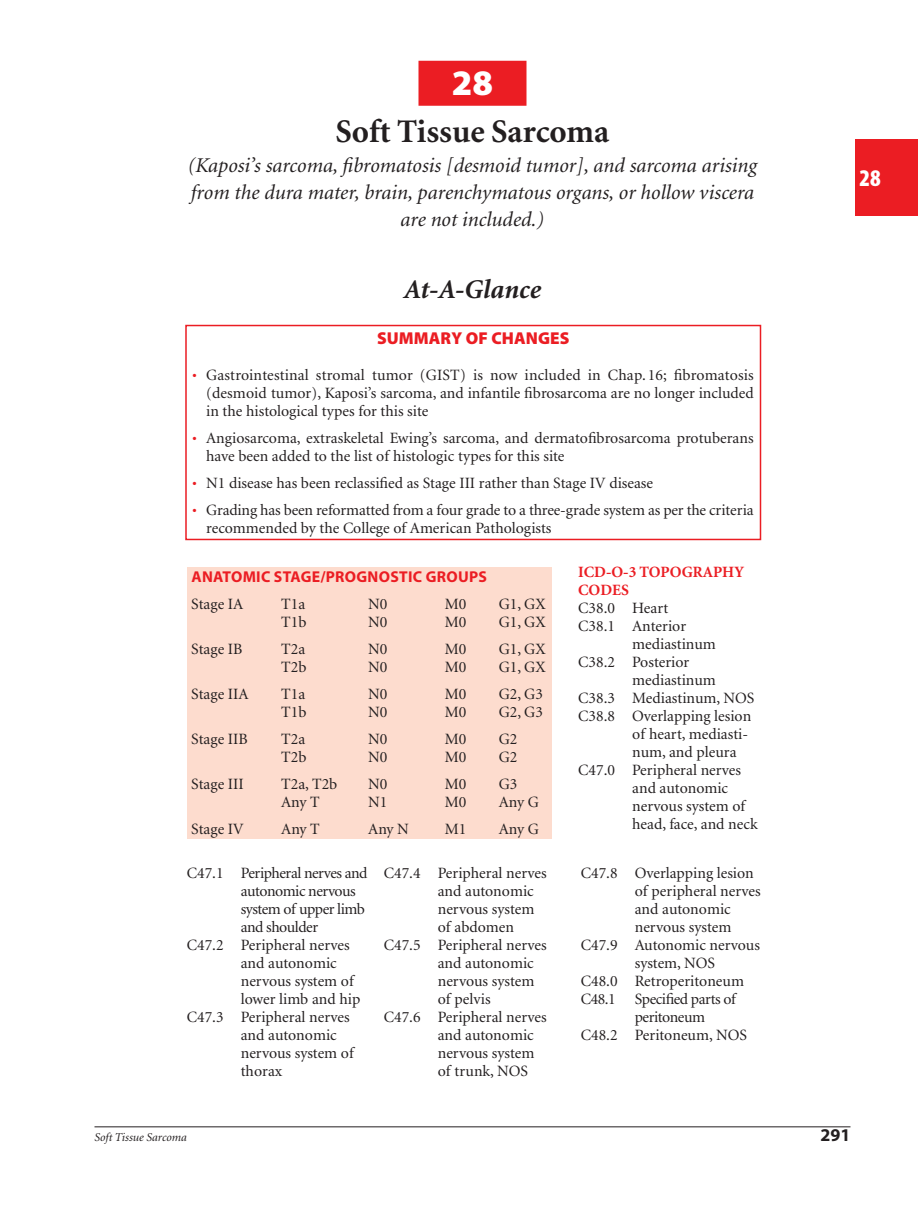
<style>
.page{position:relative;width:918px;height:1215px;background:#fff}
.page>*{position:absolute;margin:0;border:0;box-sizing:border-box;transform-origin:0 0}
.t1{font:900 36px "Myriad";color:#fff}
.t2{font:700 33px "Minion";color:#231f20}
.t3{font:italic 700 27px "Minion";color:#231f20}
.t4{font:900 condensed 24px "Myriad";color:#fff}
.t5{font:italic 21px/27px "Minion";color:#231f20;text-align:center}
.t6{font:700 18px "Myriad";color:#231f20}
.t7{font:900 17.25px "Myriad";letter-spacing:.005em;color:#eb1d23}
.t8{font:15.75px/18px "Minion";color:#231f20}
.t9{font:15.75px "Minion";letter-spacing:-.03em;color:#231f20}
.t10{font:700 15.75px/27px "Myriad Pro";letter-spacing:.02em;color:#eb1d23}
.t11{font:700 15.75px "Minion";color:#eb1d23}
.t12{font:italic 12px "Minion";color:#231f20}
.s1{font-family:"Minion";font-weight:400;color:#231f20}
</style>
<div class="page">
<hr style="left:94px;top:1126px;width:756px;height:1px;background:#231f20">
<div style="left:855px;top:140px;width:63px;height:76px;background:#eb1d23"></div>
<div style="left:418px;top:61px;width:108px;height:45px;background:#eb1d23"></div>
<div style="left:185px;top:325px;width:576px;height:215px;border:2px solid #eb1d23"></div>
<div style="left:187px;top:567px;width:364px;height:272px;background:#fddcce"></div>
<p class="t1" style="left:452px;top:69px;width:43px">28</p>
<p class="t2" style="left:336px;top:118px;width:275px">Soft Tissue Sarcoma</p>
<p class="t5" style="left:188px;top:153px;width:571px">(Kaposi’s sarcoma, fibromatosis [desmoid tumor], and sarcoma arising from the dura mater, brain, parenchymatous organs, or hollow viscera are not included.)</p>
<p class="t3" style="left:404px;top:279px;width:139px">At-A-Glance</p>
<p class="t7" style="left:377px;top:331px;width:194px">SUMMARY OF CHANGES</p>
<p class="t8" style="left:206px;top:367px;width:549px;text-align:justify;text-indent:-14px"><sup>●</sup> Gastrointestinal stromal tumor (GIST) is now included in Chap. 16; fibromatosis (desmoid tumor), Kaposi’s sarcoma, and infantile fibrosarcoma are no longer included in the histological types for this site</p>
<p class="t8" style="left:206px;top:430px;width:549px;text-indent:-13px"><sup>●</sup> Angiosarcoma, extraskeletal Ewing’s sarcoma, and dermatofibrosarcoma protuberans have been added to the list of histologic types for this site</p>
<p class="t8" style="left:193px;top:475px;width:462px"><sup>●</sup> N1 disease has been reclassified as Stage III rather than Stage IV disease</p>
<p class="t8" style="left:206px;top:502px;width:549px;text-indent:-14px"><sup>●</sup> Grading has been reformatted from a four grade to a three-grade system as per the criteria recommended by the College of American Pathologists</p>
<p class="t10" style="left:191px;top:565px;width:297px">ANATOMIC STAGE/PROGNOSTIC GROUPS<br><span class="s1">Stage IA</span></p>
<p class="t11" style="left:578px;top:566px;width:167px">ICD-O-3 TOPOGRAPHY</p>
<p class="t11" style="left:578px;top:584px;width:52px">CODES</p>
<p class="t8" style="left:578px;top:601px;width:92px">C38.0 Heart</p>
<p class="t8" style="left:578px;top:619px;width:109px">C38.1 Anterior</p>
<p class="t8" style="left:632px;top:637px;width:85px">mediastinum</p>
<p class="t8" style="left:578px;top:655px;width:113px">C38.2 Posterior</p>
<p class="t8" style="left:632px;top:673px;width:85px">mediastinum</p>
<p class="t8" style="left:578px;top:691px;width:178px">C38.3 Mediastinum, NOS</p>
<p class="t8" style="left:578px;top:709px;width:175px">C38.8 Overlapping lesion</p>
<p class="t8" style="left:632px;top:727px;width:117px">of heart, mediasti-</p>
<p class="t8" style="left:632px;top:745px;width:106px">num, and pleura</p>
<p class="t8" style="left:578px;top:763px;width:164px">C47.0 Peripheral nerves</p>
<p class="t8" style="left:632px;top:781px;width:97px">and autonomic</p>
<p class="t8" style="left:632px;top:799px;width:114px">nervous system of</p>
<p class="t8" style="left:632px;top:817px;width:127px">head, face, and neck</p>
<p class="t8" style="left:281px;top:597px;width:25px">T1a</p>
<p class="t8" style="left:368px;top:597px;width:21px">N0</p>
<p class="t8" style="left:445px;top:597px;width:23px">M0</p>
<p class="t8" style="left:499px;top:597px;width:48px">G1, GX</p>
<p class="t8" style="left:281px;top:615px;width:27px">T1b</p>
<p class="t8" style="left:368px;top:615px;width:21px">N0</p>
<p class="t8" style="left:445px;top:615px;width:23px">M0</p>
<p class="t8" style="left:499px;top:615px;width:48px">G1, GX</p>
<p class="t8" style="left:191px;top:642px;width:53px">Stage IB</p>
<p class="t8" style="left:281px;top:642px;width:25px">T2a</p>
<p class="t8" style="left:368px;top:642px;width:21px">N0</p>
<p class="t8" style="left:445px;top:642px;width:23px">M0</p>
<p class="t8" style="left:499px;top:642px;width:48px">G1, GX</p>
<p class="t8" style="left:281px;top:660px;width:27px">T2b</p>
<p class="t8" style="left:368px;top:660px;width:21px">N0</p>
<p class="t8" style="left:445px;top:660px;width:23px">M0</p>
<p class="t8" style="left:499px;top:660px;width:48px">G1, GX</p>
<p class="t8" style="left:191px;top:687px;width:59px">Stage IIA</p>
<p class="t8" style="left:281px;top:687px;width:25px">T1a</p>
<p class="t8" style="left:368px;top:687px;width:21px">N0</p>
<p class="t8" style="left:445px;top:687px;width:23px">M0</p>
<p class="t8" style="left:499px;top:687px;width:46px">G2, G3</p>
<p class="t8" style="left:281px;top:705px;width:27px">T1b</p>
<p class="t8" style="left:368px;top:705px;width:21px">N0</p>
<p class="t8" style="left:445px;top:705px;width:23px">M0</p>
<p class="t8" style="left:499px;top:705px;width:46px">G2, G3</p>
<p class="t8" style="left:191px;top:732px;width:58px">Stage IIB</p>
<p class="t8" style="left:281px;top:732px;width:25px">T2a</p>
<p class="t8" style="left:368px;top:732px;width:21px">N0</p>
<p class="t8" style="left:445px;top:732px;width:23px">M0</p>
<p class="t8" style="left:499px;top:732px;width:20px">G2</p>
<p class="t8" style="left:281px;top:750px;width:27px">T2b</p>
<p class="t8" style="left:368px;top:750px;width:21px">N0</p>
<p class="t8" style="left:445px;top:750px;width:23px">M0</p>
<p class="t8" style="left:499px;top:750px;width:20px">G2</p>
<p class="t8" style="left:191px;top:777px;width:54px">Stage III</p>
<p class="t8" style="left:281px;top:777px;width:58px">T2a, T2b</p>
<p class="t8" style="left:368px;top:777px;width:21px">N0</p>
<p class="t8" style="left:445px;top:777px;width:23px">M0</p>
<p class="t8" style="left:499px;top:777px;width:20px">G3</p>
<p class="t8" style="left:281px;top:795px;width:40px">Any T</p>
<p class="t8" style="left:368px;top:795px;width:21px">N1</p>
<p class="t8" style="left:445px;top:795px;width:23px">M0</p>
<p class="t8" style="left:499px;top:795px;width:42px">Any G</p>
<p class="t8" style="left:191px;top:822px;width:54px">Stage IV</p>
<p class="t8" style="left:281px;top:822px;width:40px">Any T</p>
<p class="t8" style="left:368px;top:822px;width:42px">Any N</p>
<p class="t8" style="left:445px;top:822px;width:23px">M1</p>
<p class="t8" style="left:499px;top:822px;width:42px">Any G</p>
<p class="t9" style="left:187px;top:866px;width:182px">C47.1 Peripheral nerves and</p>
<p class="t9" style="left:241px;top:884px;width:117px">autonomic nervous</p>
<p class="t9" style="left:241px;top:902px;width:126px">system of upper limb</p>
<p class="t9" style="left:241px;top:920px;width:79px">and shoulder</p>
<p class="t8" style="left:187px;top:937px;width:164px">C47.2 Peripheral nerves</p>
<p class="t8" style="left:241px;top:955px;width:97px">and autonomic</p>
<p class="t8" style="left:241px;top:973px;width:114px">nervous system of</p>
<p class="t8" style="left:241px;top:991px;width:121px">lower limb and hip</p>
<p class="t8" style="left:187px;top:1009px;width:164px">C47.3 Peripheral nerves</p>
<p class="t8" style="left:241px;top:1027px;width:97px">and autonomic</p>
<p class="t8" style="left:241px;top:1045px;width:114px">nervous system of</p>
<p class="t8" style="left:241px;top:1063px;width:43px">thorax</p>
<p class="t8" style="left:384px;top:865px;width:164px">C47.4 Peripheral nerves</p>
<p class="t8" style="left:438px;top:883px;width:97px">and autonomic</p>
<p class="t8" style="left:438px;top:901px;width:98px">nervous system</p>
<p class="t8" style="left:438px;top:919px;width:78px">of abdomen</p>
<p class="t8" style="left:384px;top:937px;width:164px">C47.5 Peripheral nerves</p>
<p class="t8" style="left:438px;top:955px;width:97px">and autonomic</p>
<p class="t8" style="left:438px;top:973px;width:98px">nervous system</p>
<p class="t8" style="left:438px;top:991px;width:54px">of pelvis</p>
<p class="t8" style="left:384px;top:1009px;width:164px">C47.6 Peripheral nerves</p>
<p class="t8" style="left:438px;top:1027px;width:97px">and autonomic</p>
<p class="t8" style="left:438px;top:1045px;width:98px">nervous system</p>
<p class="t8" style="left:438px;top:1063px;width:92px">of trunk, NOS</p>
<p class="t8" style="left:581px;top:865px;width:175px">C47.8 Overlapping lesion</p>
<p class="t8" style="left:635px;top:883px;width:127px">of peripheral nerves</p>
<p class="t8" style="left:635px;top:901px;width:97px">and autonomic</p>
<p class="t8" style="left:635px;top:919px;width:98px">nervous system</p>
<p class="t8" style="left:581px;top:937px;width:181px">C47.9 Autonomic nervous</p>
<p class="t8" style="left:635px;top:955px;width:82px">system, NOS</p>
<p class="t8" style="left:581px;top:973px;width:165px">C48.0 Retroperitoneum</p>
<p class="t9" style="left:581px;top:992px;width:156px">C48.1 Specified parts of</p>
<p class="t9" style="left:635px;top:1010px;width:72px">peritoneum</p>
<p class="t8" style="left:581px;top:1027px;width:168px">C48.2 Peritoneum, NOS</p>
<p class="t4" style="left:860px;top:169px;width:23px">28</p>
<p class="t12" style="left:94px;top:1132px;width:94px">Soft Tissue Sarcoma</p>
<p class="t6" style="left:821px;top:1128px;width:31px">291</p>
</div>
